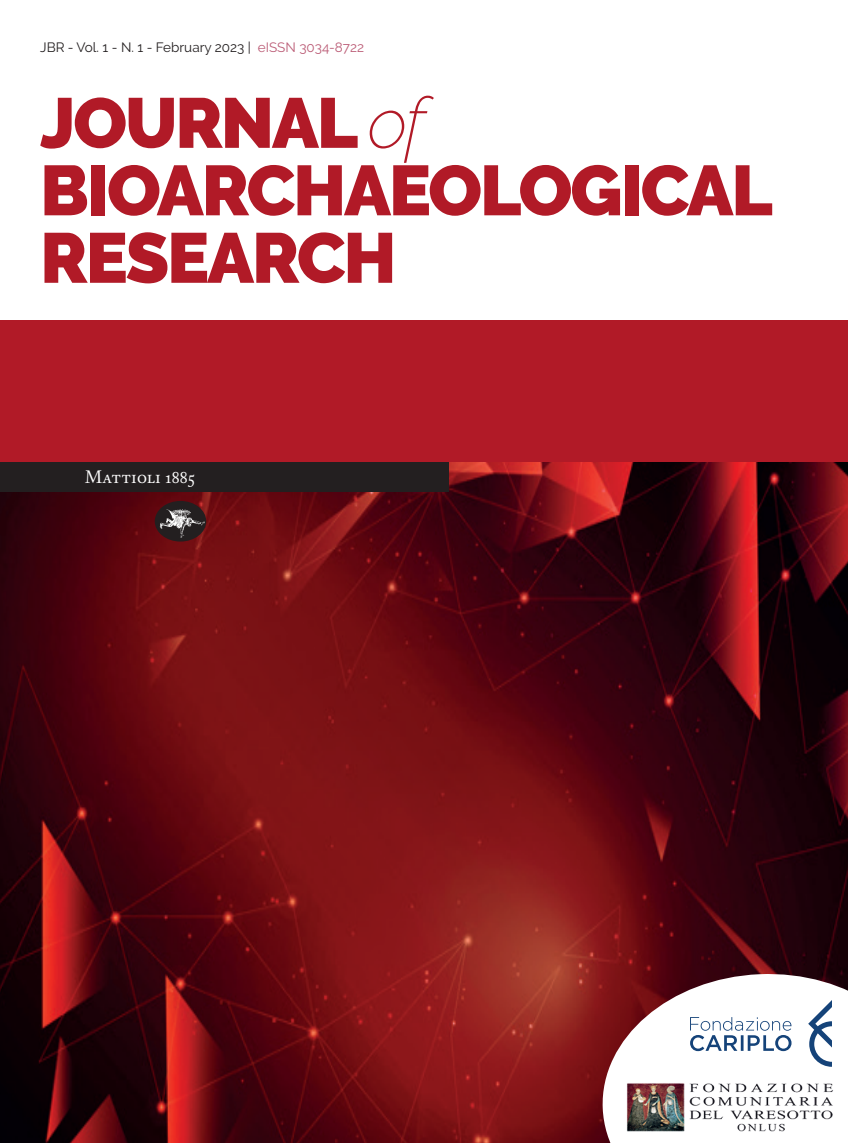
<style>
.page{position:relative;width:848px;height:1143px;background:#fff}
.page>*{position:absolute;margin:0;border:0;box-sizing:border-box;transform-origin:0 0}
.t1{font:900 70.5px/67.5px "Raleway";letter-spacing:-.03em;color:#b11a27}
.t2{font:18px "Mattioli 1885 Regular SC";color:#fff}
.t3{font:13.5px "Raleway";color:#231f20}
.s1{color:#bb5c76}
.s2{font-weight:200;font-style:italic}
</style>
<div class="page">
<img style="left:0;top:462px;width:848px;height:681px">
<svg style="left:599px;top:970px;width:249px;height:173px"></svg>
<img style="left:626px;top:1080px;width:210px;height:55px">
<svg style="left:690px;top:1000px;width:141px;height:67px"></svg>
<div style="left:0;top:462px;width:448px;height:30px;background:#231f20"></div>
<div style="left:155px;top:501px;width:51px;height:40px;background:#231f20;border-radius:50%"></div>
<img style="left:155px;top:508px;width:51px;height:31px">
<div style="left:0;top:320px;width:848px;height:142px;background:#b11a27"></div>
<p class="t3" style="left:40px;top:39px;width:325px">JBR - Vol. 1 - N. 1 - February 2023 | <span class="s1">eISSN 3034-8722</span></p>
<h1 class="t1" style="left:40px;top:89px;width:734px">JOURNAL <span class="s2">of<br></span>BIOARCHAEOLOGICAL<br>RESEARCH</h1>
<h2 class="t2" style="left:85px;top:467px;width:112px">Mattioli 1885</h2>
</div>
